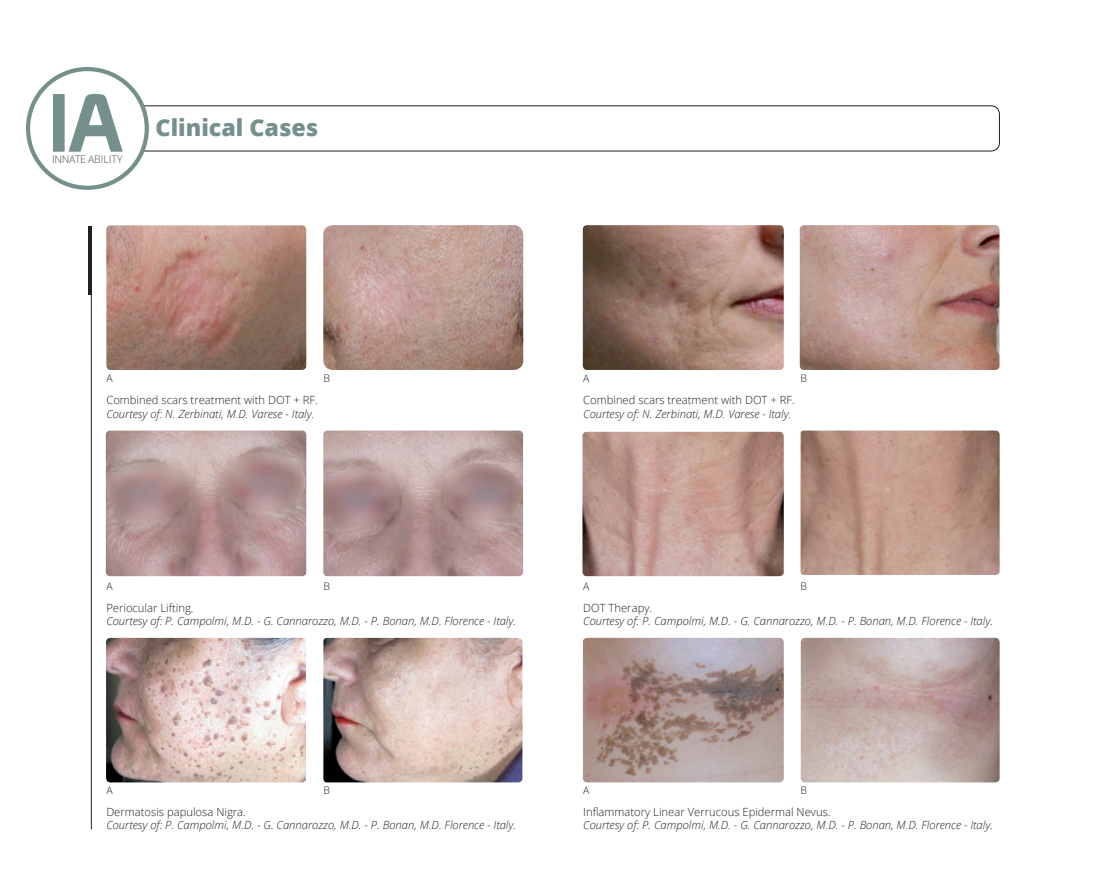
<style>
.page{position:relative;width:1106px;height:893px;background:#fff}
.page>*{position:absolute;margin:0;border:0;box-sizing:border-box;transform-origin:0 0}
.t1{font:800 23.25px "Open Sans";color:#75908c}
.t2{font:italic 300 11.25px "Open Sans";color:#231f20}
.t3{font:300 11.25px "Open Sans";color:#231f20}
.t4{font:300 10.5px "Open Sans";letter-spacing:-.025em;color:#4c4b43}
.t5{font:300 10.5px "Open Sans";color:#231f20}
</style>
<div class="page">
<div style="left:66px;top:106px;width:933px;height:45px;border:1px solid #231f20;border-radius:9px"></div>
<div style="left:28px;top:69px;width:119px;height:119px;background:#fff;border-radius:50%"></div>
<div style="left:26px;top:67px;width:123px;height:123px;border:4px solid #75908c;border-radius:50%"></div>
<svg style="left:53px;top:94px;width:70px;height:58px"></svg>
<hr style="left:91px;top:226px;width:1px;height:603px;background:#231f20">
<hr style="left:88px;top:226px;width:3px;height:69px;background:#231f20">
<img style="left:106px;top:225px;width:200px;height:145px">
<img style="left:323px;top:225px;width:200px;height:145px">
<img style="left:583px;top:225px;width:200px;height:145px">
<img style="left:799px;top:225px;width:200px;height:145px">
<img style="left:106px;top:431px;width:200px;height:145px">
<img style="left:323px;top:431px;width:200px;height:145px">
<img style="left:582px;top:432px;width:201px;height:144px">
<img style="left:800px;top:431px;width:199px;height:144px">
<img style="left:106px;top:638px;width:200px;height:144px">
<img style="left:323px;top:638px;width:199px;height:144px">
<img style="left:583px;top:638px;width:200px;height:144px">
<img style="left:800px;top:638px;width:199px;height:144px">
<p class="t4" style="left:52px;top:152px;width:72px">INNATE ABILITY</p>
<h1 class="t1" style="left:156px;top:110px;width:164px">Clinical Cases</h1>
<p class="t5" style="left:106px;top:371px;width:8px">A</p>
<p class="t5" style="left:323px;top:371px;width:8px">B</p>
<p class="t5" style="left:583px;top:371px;width:8px">A</p>
<p class="t5" style="left:800px;top:371px;width:8px">B</p>
<p class="t3" style="left:106px;top:392px;width:213px">Combined scars treatment with DOT + RF.</p>
<p class="t2" style="left:106px;top:406px;width:210px">Courtesy of: N. Zerbinati, M.D. Varese - Italy.</p>
<p class="t3" style="left:583px;top:392px;width:213px">Combined scars treatment with DOT + RF.</p>
<p class="t2" style="left:583px;top:406px;width:210px">Courtesy of: N. Zerbinati, M.D. Varese - Italy.</p>
<p class="t5" style="left:106px;top:579px;width:8px">A</p>
<p class="t5" style="left:323px;top:579px;width:8px">B</p>
<p class="t5" style="left:583px;top:579px;width:8px">A</p>
<p class="t5" style="left:800px;top:579px;width:8px">B</p>
<p class="t3" style="left:106px;top:600px;width:89px">Periocular Lifting.</p>
<p class="t2" style="left:106px;top:613px;width:411px">Courtesy of: P. Campolmi, M.D. - G. Cannarozzo, M.D. - P. Bonan, M.D. Florence - Italy.</p>
<p class="t3" style="left:583px;top:600px;width:70px">DOT Therapy.</p>
<p class="t2" style="left:583px;top:613px;width:411px">Courtesy of: P. Campolmi, M.D. - G. Cannarozzo, M.D. - P. Bonan, M.D. Florence - Italy.</p>
<p class="t5" style="left:106px;top:783px;width:8px">A</p>
<p class="t5" style="left:323px;top:783px;width:8px">B</p>
<p class="t5" style="left:583px;top:783px;width:8px">A</p>
<p class="t5" style="left:800px;top:783px;width:8px">B</p>
<p class="t3" style="left:106px;top:804px;width:141px">Dermatosis papulosa Nigra.</p>
<p class="t2" style="left:106px;top:818px;width:411px">Courtesy of: P. Campolmi, M.D. - G. Cannarozzo, M.D. - P. Bonan, M.D. Florence - Italy.</p>
<p class="t3" style="left:583px;top:804px;width:249px">Inflammatory Linear Verrucous Epidermal Nevus.</p>
<p class="t2" style="left:583px;top:818px;width:411px">Courtesy of: P. Campolmi, M.D. - G. Cannarozzo, M.D. - P. Bonan, M.D. Florence - Italy.</p>
</div>
